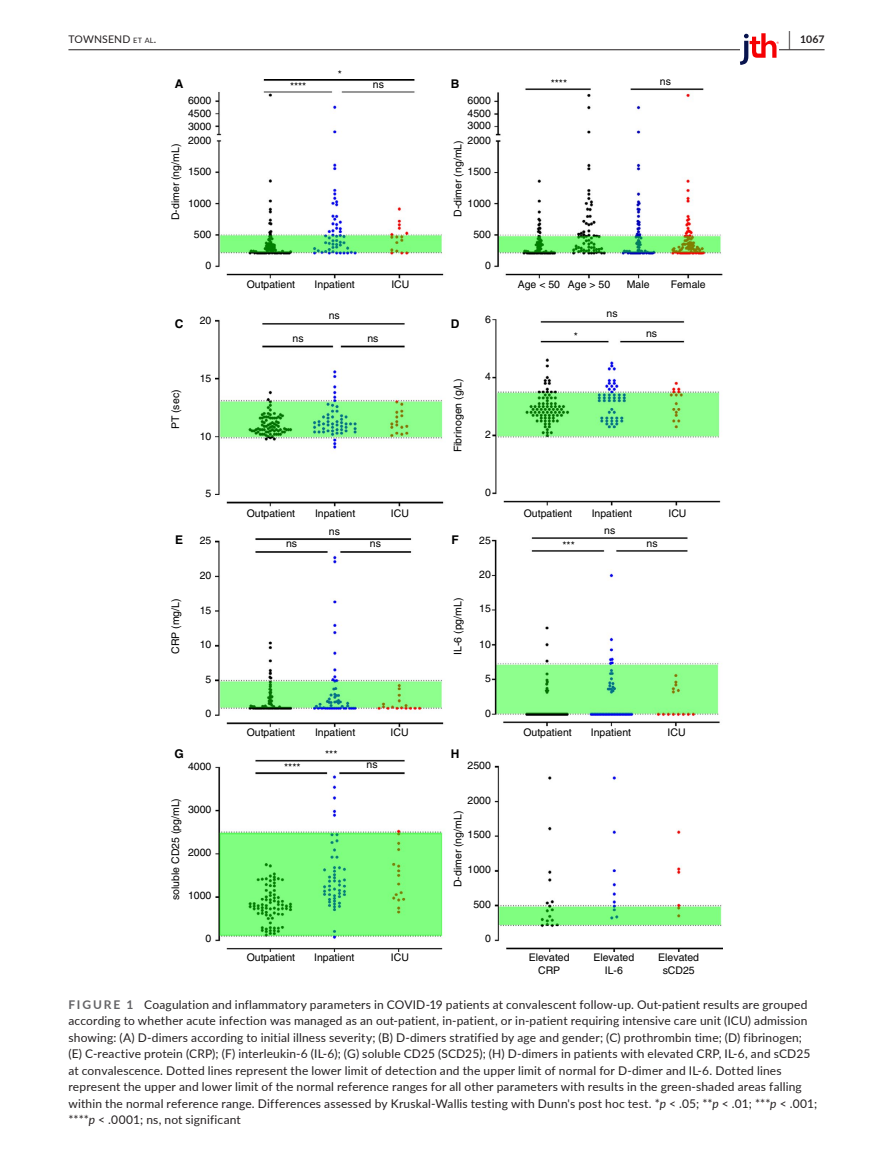
<style>
.page{position:relative;width:893px;height:1174px;background:#fff}
.page>*{position:absolute;margin:0;border:0;box-sizing:border-box;transform-origin:0 0}
.t1{font:12px/16.5px "Lato";letter-spacing:.015em;color:#231f20}
.t2{font:700 12px "Helvetica";color:#000}
.t3{font:10.5px/12.6px "Helvetica";color:#000;text-align:center}
.t4{font:10.5px "Lato";letter-spacing:.015em;color:#231f20}
.t5{font:700 10.5px "Lato";color:#231f20}
.s1{font-size:7.35px}
.s2{font-size:19.5px}
.s3{font-weight:700;color:#636366}
.s4{font-style:italic}
</style>
<div class="page">
<hr style="left:68px;top:49px;width:756px;height:1px;background:#231f20">
<svg style="left:740px;top:33px;width:39px;height:32px"></svg>
<img style="left:216px;top:79px;width:507px;height:872px">
<p class="t4" style="left:68px;top:31px;width:89px">TOWNSEND <span class="s1">et al</span>.</p>
<p class="t5" style="left:789px;top:31px;width:37px"><span class="s2">|</span> 1067</p>
<p class="t3" style="left:338px;top:68px;width:6px">*</p>
<p class="t2" style="left:175px;top:76px;width:10px">A</p>
<p class="t2" style="left:451px;top:76px;width:10px">B</p>
<p class="t3" style="left:290px;top:80px;width:18px">****</p>
<p class="t3" style="left:373px;top:78px;width:13px">ns</p>
<p class="t3" style="left:188px;top:94px;width:25px">6000</p>
<p class="t3" style="left:188px;top:107px;width:25px;text-align:left">4500<br>3000</p>
<p class="t3" style="left:188px;top:134px;width:25px">2000</p>
<p class="t3" style="left:188px;top:165px;width:25px">1500</p>
<p class="t3" style="left:169px;top:220px;width:78px;rotate:-90deg">D-dimer (ng/mL)</p>
<p class="t3" style="left:188px;top:197px;width:25px">1000</p>
<p class="t3" style="left:194px;top:228px;width:19px">500</p>
<p class="t3" style="left:206px;top:259px;width:7px">0</p>
<p class="t3" style="left:247px;top:278px;width:50px">Outpatient</p>
<p class="t3" style="left:315px;top:278px;width:42px">Inpatient</p>
<p class="t3" style="left:391px;top:278px;width:20px">ICU</p>
<p class="t3" style="left:468px;top:94px;width:25px;text-align:justify">6000<br>4500<br>3000</p>
<p class="t3" style="left:468px;top:134px;width:25px">2000</p>
<p class="t3" style="left:468px;top:165px;width:25px">1500</p>
<p class="t3" style="left:468px;top:197px;width:25px">1000</p>
<p class="t3" style="left:473px;top:228px;width:19px">500</p>
<p class="t3" style="left:485px;top:259px;width:7px">0</p>
<p class="t3" style="left:452px;top:217px;width:78px;rotate:-90deg">D-dimer (ng/mL)</p>
<p class="t3" style="left:329px;top:309px;width:13px">ns</p>
<p class="t3" style="left:200px;top:314px;width:13px">20</p>
<p class="t2" style="left:175px;top:316px;width:10px">C</p>
<p class="t2" style="left:451px;top:316px;width:10px">D</p>
<p class="t3" style="left:169px;top:429px;width:41px;rotate:-90deg">PT (sec)</p>
<p class="t3" style="left:200px;top:371px;width:13px">15</p>
<p class="t3" style="left:200px;top:429px;width:13px">10</p>
<p class="t3" style="left:293px;top:332px;width:13px">ns</p>
<p class="t3" style="left:367px;top:332px;width:13px">ns</p>
<p class="t3" style="left:452px;top:452px;width:76px;rotate:-90deg">Fibrinogen (g/L)</p>
<p class="t3" style="left:485px;top:312px;width:7px">6</p>
<p class="t3" style="left:485px;top:370px;width:7px">4</p>
<p class="t3" style="left:485px;top:428px;width:7px">2</p>
<p class="t3" style="left:551px;top:77px;width:18px">****</p>
<p class="t3" style="left:660px;top:75px;width:13px">ns</p>
<p class="t3" style="left:518px;top:278px;width:94px">Age &lt; 50 Age &gt; 50</p>
<p class="t3" style="left:627px;top:278px;width:24px">Male</p>
<p class="t3" style="left:671px;top:278px;width:37px">Female</p>
<p class="t3" style="left:574px;top:329px;width:6px">*</p>
<p class="t3" style="left:607px;top:307px;width:13px">ns</p>
<p class="t3" style="left:646px;top:327px;width:13px">ns</p>
<p class="t3" style="left:485px;top:486px;width:7px">0</p>
<p class="t3" style="left:206px;top:487px;width:7px">5</p>
<p class="t3" style="left:200px;top:534px;width:13px">25</p>
<p class="t3" style="left:200px;top:569px;width:13px">20</p>
<p class="t3" style="left:200px;top:603px;width:13px">15</p>
<p class="t3" style="left:200px;top:638px;width:13px">10</p>
<p class="t3" style="left:247px;top:506px;width:50px">Outpatient</p>
<p class="t3" style="left:315px;top:506px;width:42px">Inpatient</p>
<p class="t3" style="left:391px;top:506px;width:20px">ICU</p>
<p class="t3" style="left:524px;top:506px;width:50px">Outpatient</p>
<p class="t3" style="left:592px;top:506px;width:42px">Inpatient</p>
<p class="t3" style="left:668px;top:506px;width:20px">ICU</p>
<p class="t3" style="left:604px;top:524px;width:13px">ns</p>
<p class="t3" style="left:329px;top:525px;width:13px">ns</p>
<p class="t2" style="left:175px;top:532px;width:10px">E</p>
<p class="t2" style="left:451px;top:532px;width:9px">F</p>
<p class="t3" style="left:479px;top:534px;width:13px">25</p>
<p class="t3" style="left:479px;top:568px;width:13px">20</p>
<p class="t3" style="left:479px;top:602px;width:13px">15</p>
<p class="t3" style="left:479px;top:637px;width:13px">10</p>
<p class="t3" style="left:485px;top:672px;width:7px">5</p>
<p class="t3" style="left:485px;top:706px;width:7px">0</p>
<p class="t3" style="left:647px;top:536px;width:13px">ns</p>
<p class="t3" style="left:286px;top:537px;width:13px">ns</p>
<p class="t3" style="left:370px;top:537px;width:13px">ns</p>
<p class="t3" style="left:562px;top:539px;width:14px">***</p>
<p class="t3" style="left:169px;top:654px;width:57px;rotate:-90deg">CRP (mg/L)</p>
<p class="t3" style="left:452px;top:655px;width:59px;rotate:-90deg">IL-6 (pg/mL)</p>
<p class="t3" style="left:206px;top:673px;width:7px">5</p>
<p class="t3" style="left:206px;top:707px;width:7px">0</p>
<p class="t3" style="left:247px;top:725px;width:50px">Outpatient</p>
<p class="t3" style="left:315px;top:725px;width:42px">Inpatient</p>
<p class="t3" style="left:391px;top:725px;width:20px">ICU</p>
<p class="t3" style="left:523px;top:725px;width:50px">Outpatient</p>
<p class="t3" style="left:591px;top:725px;width:42px">Inpatient</p>
<p class="t3" style="left:668px;top:725px;width:20px">ICU</p>
<p class="t2" style="left:174px;top:747px;width:11px">G</p>
<p class="t2" style="left:451px;top:747px;width:10px">H</p>
<p class="t3" style="left:325px;top:748px;width:14px">***</p>
<p class="t3" style="left:188px;top:760px;width:25px">4000</p>
<p class="t3" style="left:468px;top:759px;width:25px">2500</p>
<p class="t3" style="left:468px;top:793px;width:25px">2000</p>
<p class="t3" style="left:468px;top:828px;width:25px">1500</p>
<p class="t3" style="left:468px;top:863px;width:25px">1000</p>
<p class="t3" style="left:473px;top:897px;width:19px">500</p>
<p class="t3" style="left:485px;top:932px;width:7px">0</p>
<p class="t3" style="left:284px;top:761px;width:18px">****</p>
<p class="t3" style="left:367px;top:758px;width:13px">ns</p>
<p class="t3" style="left:169px;top:900px;width:104px;rotate:-90deg">soluble CD25 (pg/mL)</p>
<p class="t3" style="left:188px;top:802px;width:25px">3000</p>
<p class="t3" style="left:452px;top:887px;width:78px;rotate:-90deg">D-dimer (ng/mL)</p>
<p class="t3" style="left:188px;top:846px;width:25px">2000</p>
<p class="t3" style="left:188px;top:889px;width:25px">1000</p>
<p class="t3" style="left:206px;top:932px;width:7px">0</p>
<p class="t3" style="left:247px;top:951px;width:50px">Outpatient</p>
<p class="t3" style="left:314px;top:951px;width:42px">Inpatient</p>
<p class="t3" style="left:391px;top:951px;width:20px">ICU</p>
<p class="t3" style="left:529px;top:951px;width:42px">Elevated<br>CRP</p>
<p class="t3" style="left:593px;top:951px;width:42px">Elevated<br>IL-6</p>
<p class="t3" style="left:658px;top:951px;width:42px">Elevated sCD25</p>
<p class="t1" style="left:68px;top:995px;width:750px"><span class="s3">FIGURE 1</span> Coagulation and inflammatory parameters in COVID-19 patients at convalescent follow-up. Out-patient results are grouped according to whether acute infection was managed as an out-patient, in-patient, or in-patient requiring intensive care unit (ICU) admission showing: (A) D-dimers according to initial illness severity; (B) D-dimers stratified by age and gender; (C) prothrombin time; (D) fibrinogen; (E) C-reactive protein (CRP); (F) interleukin-6 (IL-6); (G) soluble CD25 (SCD25); (H) D-dimers in patients with elevated CRP, IL-6, and sCD25 at convalescence. Dotted lines represent the lower limit of detection and the upper limit of normal for D-dimer and IL-6. Dotted lines represent the upper and lower limit of the normal reference ranges for all other parameters with results in the green-shaded areas falling within the normal reference range. Differences assessed by Kruskal-Wallis testing with Dunn's post hoc test. *<span class="s4">p</span> &lt; .05; **<span class="s4">p</span> &lt; .01; ***<span class="s4">p</span> &lt; .001; ****<span class="s4">p</span> &lt; .0001; ns, not significant</p>
</div>
